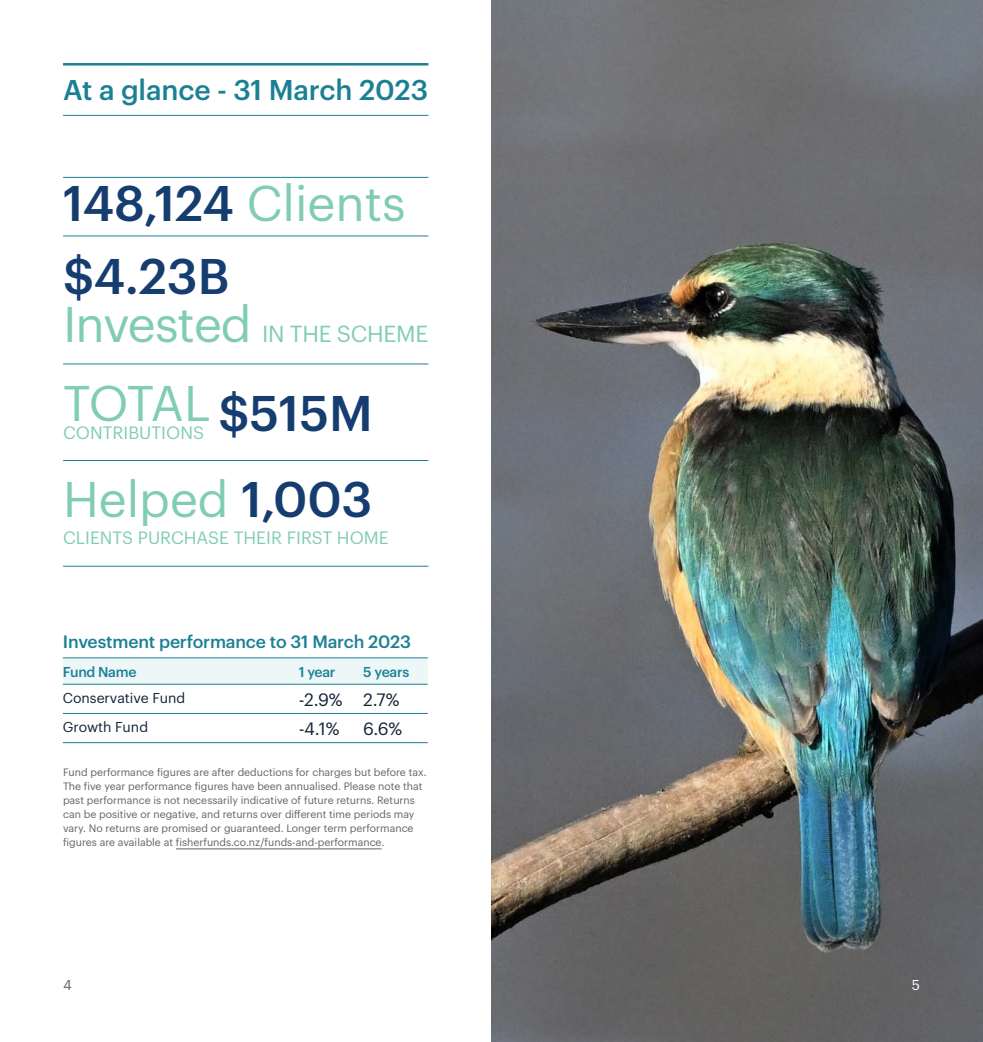
<style>
.page{position:relative;width:983px;height:1042px;background:#fff}
.page>*{position:absolute;margin:0;border:0;box-sizing:border-box;transform-origin:0 0}
.t1{font:500 49px/73.5px "Graphik";color:#163d6f}
.t2{font:49px "Graphik";letter-spacing:-.035em;color:#80ccb5}
.t3{font:500 28px "Graphik";letter-spacing:-.005em;color:#1c8095}
.t4{font:22.75px "Graphik";letter-spacing:-.01em;color:#80ccb5}
.t5{font:17.5px "Graphik";color:#80ccb5}
.t6{font:500 17.5px "Graphik";letter-spacing:-.01em;color:#1c8095}
.t7{font:17.5px "Graphik";color:#132238}
.t8{font:14px "Graphik";color:#132238}
.t9{font:500 14px "Graphik";letter-spacing:-.02em;color:#1c8095}
.t10{font:14px "Graphik";color:#636366}
.t11{font:14px "Graphik";color:#fff}
.t12{font:10.5px/14px "Graphik";color:#636366}
.s1{font-weight:400;color:#80ccb5}
.s2{font-size:49px}
</style>
<div class="page">
<hr style="left:63px;top:63px;width:365px;height:3px;background:#1c8095">
<hr style="left:63px;top:115px;width:365px;height:1px;background:#1c8095">
<hr style="left:176px;top:848px;width:205px;height:1px;background:#636366">
<svg style="left:63px;top:658px;width:364px;height:26px;background:#e8f4f4"></svg>
<hr style="left:63px;top:713px;width:235px;height:1px;background:#1c8095">
<hr style="left:298px;top:713px;width:65px;height:1px;background:#1c8095">
<hr style="left:363px;top:713px;width:64px;height:1px;background:#1c8095">
<hr style="left:63px;top:742px;width:235px;height:1px;background:#1c8095">
<hr style="left:298px;top:742px;width:65px;height:1px;background:#1c8095">
<hr style="left:363px;top:742px;width:64px;height:1px;background:#1c8095">
<hr style="left:63px;top:657px;width:235px;height:1px;background:#1c8095">
<hr style="left:298px;top:657px;width:65px;height:1px;background:#1c8095">
<hr style="left:363px;top:657px;width:64px;height:1px;background:#1c8095">
<hr style="left:63px;top:684px;width:235px;height:1px;background:#1c8095">
<hr style="left:298px;top:684px;width:65px;height:1px;background:#1c8095">
<hr style="left:363px;top:684px;width:64px;height:1px;background:#1c8095">
<hr style="left:63px;top:236px;width:365px;height:1px;background:#1c8095">
<hr style="left:63px;top:177px;width:365px;height:1px;background:#1c8095">
<hr style="left:63px;top:364px;width:365px;height:1px;background:#1c8095">
<hr style="left:63px;top:460px;width:365px;height:1px;background:#1c8095">
<hr style="left:63px;top:566px;width:365px;height:1px;background:#1c8095">
<img style="left:491px;top:0;width:491px;height:1042px">
<h2 class="t3" style="left:63px;top:69px;width:366px">At a glance - 31 March 2023</h2>
<h1 class="t1" style="left:63px;top:162px;width:344px">148,124 <span class="s1">Clients </span>$4.23B</h1>
<h3 class="t4" style="left:63px;top:316px;width:367px"><span class="s2">Invested</span> IN THE SCHEME</h3>
<h1 class="t2" style="left:63px;top:367px;width:149px">TOTAL</h1>
<h3 class="t5" style="left:63px;top:419px;width:142px">CONTRIBUTIONS</h3>
<h1 class="t1" style="left:63px;top:366px;width:311px;line-height:86.3px;text-align:right">$515M<br><span class="s1">Helped</span> 1,003</h1>
<h3 class="t5" style="left:63px;top:524px;width:327px">CLIENTS PURCHASE THEIR FIRST HOME</h3>
<h3 class="t6" style="left:63px;top:628px;width:349px">Investment performance to 31 March 2023</h3>
<h3 class="t9" style="left:63px;top:661px;width:75px">Fund Name</h3>
<h3 class="t9" style="left:298px;top:661px;width:38px">1 year</h3>
<h3 class="t9" style="left:363px;top:661px;width:48px">5 years</h3>
<h3 class="t8" style="left:63px;top:687px;width:124px">Conservative Fund</h3>
<h3 class="t7" style="left:298px;top:686px;width:102px">-2.9% 2.7%</h3>
<h3 class="t8" style="left:63px;top:717px;width:87px">Growth Fund</h3>
<h3 class="t7" style="left:298px;top:716px;width:42px">-4.1%</h3>
<h3 class="t7" style="left:363px;top:716px;width:41px">6.6%</h3>
<p class="t12" style="left:63px;top:764px;width:365px">Fund performance figures are after deductions for charges but before tax.<br>The five year performance figures have been annualised. Please note that past performance is not necessarily indicative of future returns. Returns can be positive or negative, and returns over different time periods may vary. No returns are promised or guaranteed. Longer term performance figures are available at fisherfunds.co.nz/funds-and-performance.</p>
<h3 class="t10" style="left:63px;top:975px;width:10px">4</h3>
<h3 class="t11" style="left:911px;top:975px;width:10px">5</h3>
</div>
